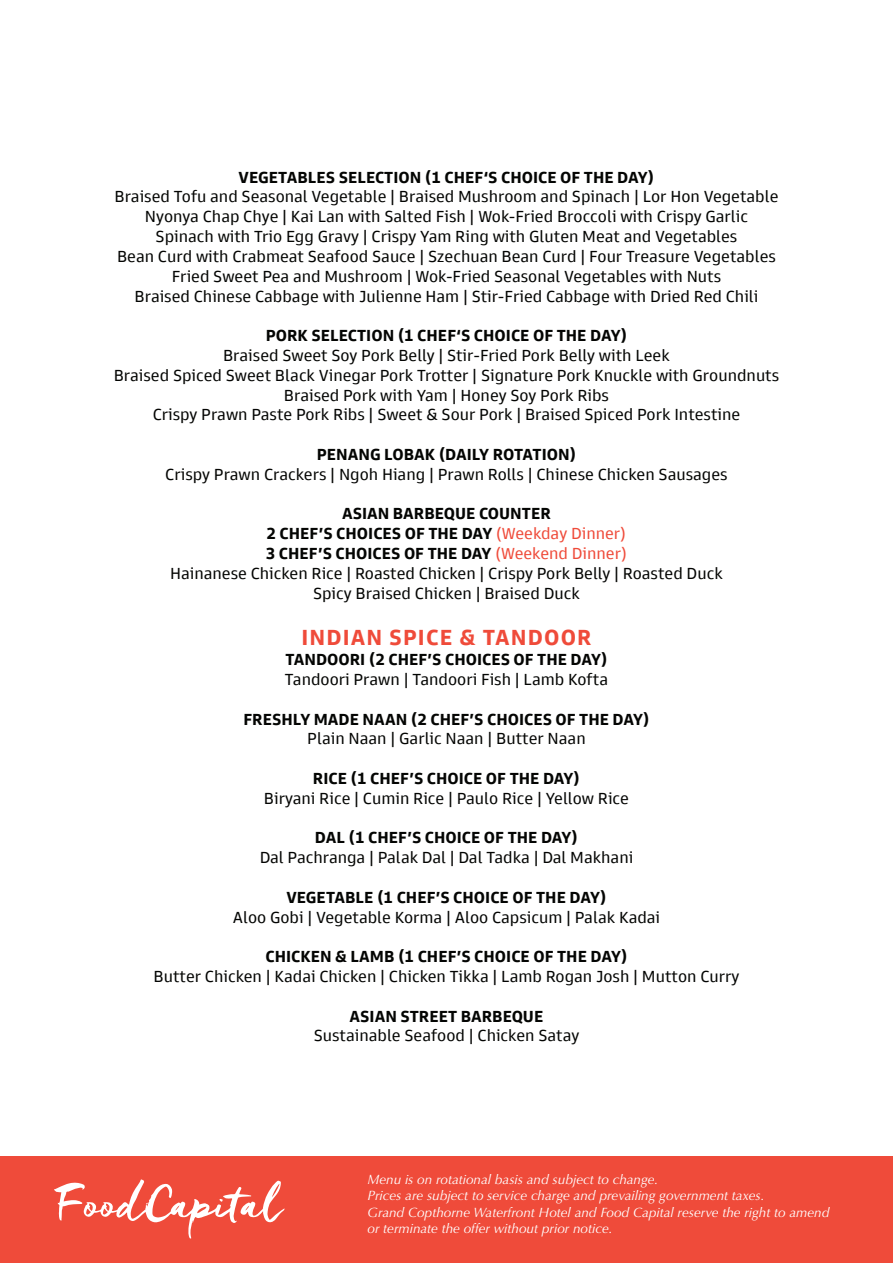
<style>
.page{position:relative;width:893px;height:1263px;background:#fff}
.page>*{position:absolute;margin:0;border:0;box-sizing:border-box;transform-origin:0 0}
.t1{font:700 22.5px "Goldman Sans";letter-spacing:.05em;color:#ef4b3a}
.t2{font:16.5px/19.8px "Goldman Sans";color:#040503;text-align:center}
.t3{font:700 16.5px "Goldman Sans";color:#040503}
.t4{font:italic 13.5px/16.2px "Optima";color:#fff}
.s1{font-weight:700}
.s2{color:#ef4b3a}
</style>
<div class="page">
<div style="left:0;top:1156px;width:893px;height:107px;background:#ef4b3a"></div>
<svg style="left:54px;top:1179px;width:231px;height:59px"></svg>
<p class="t3" style="left:239px;top:166px;width:417px">VEGETABLES SELECTION (1 CHEF‘S CHOICE OF THE DAY)</p>
<p class="t2" style="left:114px;top:187px;width:665px">Braised Tofu and Seasonal Vegetable | Braised Mushroom and Spinach | Lor Hon Vegetable Nyonya Chap Chye | Kai Lan with Salted Fish | Wok-Fried Broccoli with Crispy Garlic Spinach with Trio Egg Gravy | Crispy Yam Ring with Gluten Meat and Vegetables<br>Bean Curd with Crabmeat Seafood Sauce | Szechuan Bean Curd | Four Treasure Vegetables Fried Sweet Pea and Mushroom | Wok-Fried Seasonal Vegetables with Nuts<br>Braised Chinese Cabbage with Julienne Ham | Stir-Fried Cabbage with Dried Red Chili</p>
<p class="t3" style="left:266px;top:325px;width:363px">PORK SELECTION (1 CHEF‘S CHOICE OF THE DAY)</p>
<p class="t2" style="left:114px;top:345px;width:667px">Braised Sweet Soy Pork Belly | Stir-Fried Pork Belly with Leek<br>Braised Spiced Sweet Black Vinegar Pork Trotter | Signature Pork Knuckle with Groundnuts Braised Pork with Yam | Honey Soy Pork Ribs<br>Crispy Prawn Paste Pork Ribs | Sweet &amp; Sour Pork | Braised Spiced Pork Intestine</p>
<p class="t3" style="left:317px;top:444px;width:261px">PENANG LOBAK (DAILY ROTATION)</p>
<p class="t2" style="left:165px;top:464px;width:564px">Crispy Prawn Crackers | Ngoh Hiang | Prawn Rolls | Chinese Chicken Sausages</p>
<p class="t2" style="left:170px;top:504px;width:554px"><span class="s1">ASIAN BARBEQUE COUNTER<br>2 CHEF’S CHOICES OF THE DAY</span> <span class="s2">(Weekday Dinner)<br></span><span class="s1">3 CHEF’S CHOICES OF THE DAY</span> <span class="s2">(Weekend Dinner)<br></span>Hainanese Chicken Rice | Roasted Chicken | Crispy Pork Belly | Roasted Duck Spicy Braised Chicken | Braised Duck</p>
<h1 class="t1" style="left:301px;top:623px;width:292px">INDIAN SPICE &amp; TANDOOR</h1>
<p class="t3" style="left:285px;top:649px;width:324px">TANDOORI (2 CHEF’S CHOICES OF THE DAY)</p>
<p class="t2" style="left:285px;top:669px;width:325px">Tandoori Prawn | Tandoori Fish | Lamb Kofta</p>
<p class="t3" style="left:243px;top:708px;width:408px">FRESHLY MADE NAAN (2 CHEF’S CHOICES OF THE DAY)</p>
<p class="t2" style="left:307px;top:729px;width:280px">Plain Naan | Garlic Naan | Butter Naan</p>
<p class="t3" style="left:313px;top:768px;width:269px">RICE (1 CHEF’S CHOICE OF THE DAY)</p>
<p class="t2" style="left:264px;top:788px;width:366px">Biryani Rice | Cumin Rice | Paulo Rice | Yellow Rice</p>
<p class="t3" style="left:315px;top:827px;width:265px">DAL (1 CHEF’S CHOICE OF THE DAY)</p>
<p class="t2" style="left:260px;top:847px;width:375px">Dal Pachranga | Palak Dal | Dal Tadka | Dal Makhani</p>
<p class="t3" style="left:286px;top:886px;width:322px">VEGETABLE (1 CHEF’S CHOICE OF THE DAY)</p>
<p class="t2" style="left:233px;top:907px;width:429px">Aloo Gobi | Vegetable Korma | Aloo Capsicum | Palak Kadai</p>
<p class="t3" style="left:265px;top:946px;width:364px">CHICKEN &amp; LAMB (1 CHEF’S CHOICE OF THE DAY)</p>
<p class="t2" style="left:154px;top:966px;width:587px">Butter Chicken | Kadai Chicken | Chicken Tikka | Lamb Rogan Josh | Mutton Curry</p>
<p class="t3" style="left:350px;top:1005px;width:195px">ASIAN STREET BARBEQUE</p>
<p class="t2" style="left:314px;top:1026px;width:267px">Sustainable Seafood | Chicken Satay</p>
<p class="t4" style="left:368px;top:1171px;width:463px">Menu is on rotational basis and subject to change.<br>Prices are subject to service charge and prevailing government taxes.<br>Grand Copthorne Waterfront Hotel and Food Capital reserve the right to amend or terminate the offer without prior notice.</p>
</div>
